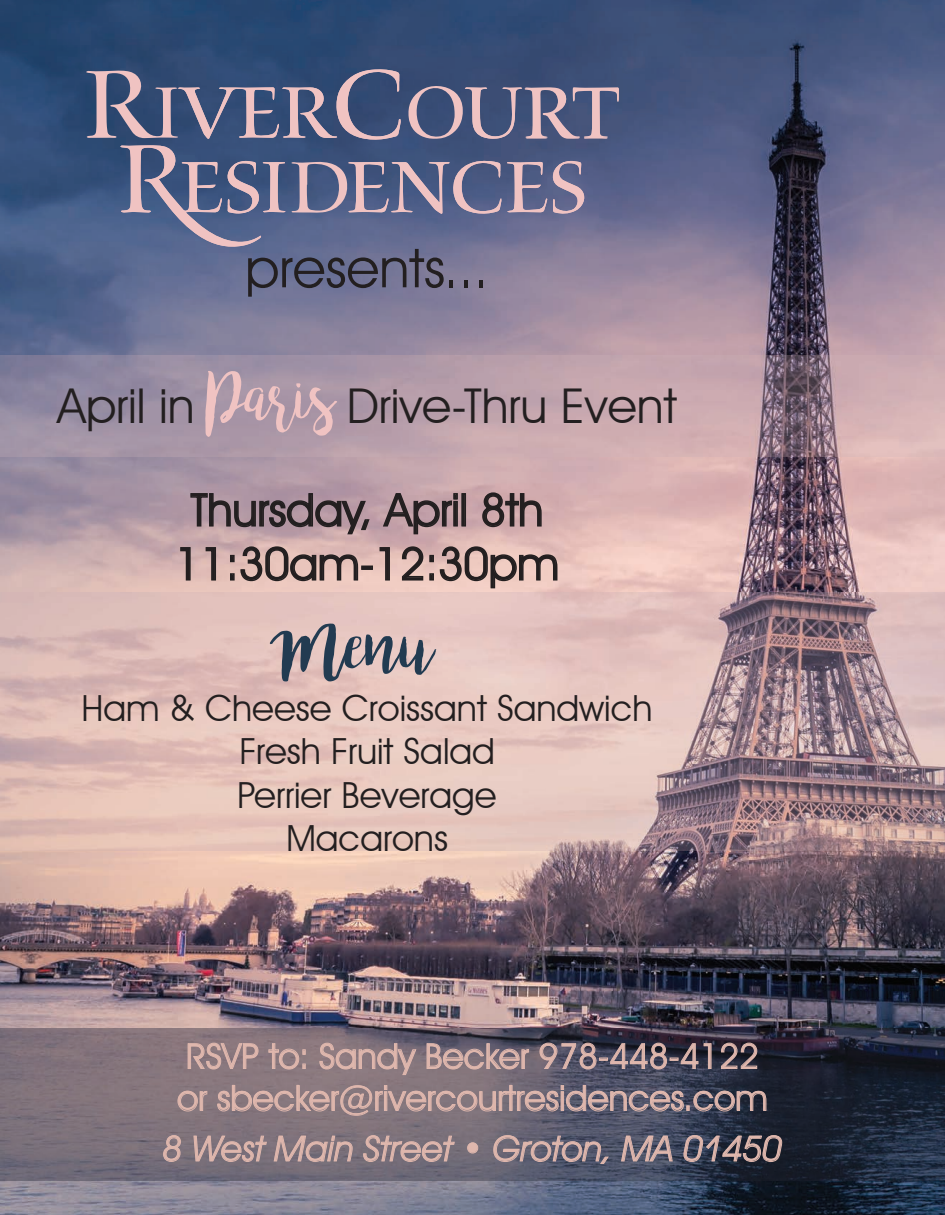
<style>
.page{position:relative;width:945px;height:1215px;background:#fff}
.page>*{position:absolute;margin:0;border:0;box-sizing:border-box;transform-origin:0 0}
.t1{font:72px "bromello";color:#223b51}
.t2{font:54px "Avant Garde IT Cby BT";color:#231f20}
.t3{font:48px "Avant Garde IT Cby BT";color:#231f20}
.t4{font:45px/54px "Avant Garde IT Cby BT";color:#231f20;text-align:center}
.t5{font:36px/43.2px "Avant Garde IT Cby BT";color:#231f20;text-align:center}
.t6{font:34.95px/42px "Avant Garde IT Cby BT";color:#dfb7ad}
.t7{font:italic 34.95px "Avant Garde IT Cby BT";color:#dfb7ad}
.s1{font-family:"bromello";font-size:72px;color:#f0c3c2}
</style>
<div class="page">
<img style="left:0;top:0;width:945px;height:1215px">
<svg style="left:86px;top:68px;width:34px;height:181px;background:#506185"></svg>
<svg style="left:120px;top:68px;width:499px;height:181px;background:#636a8b"></svg>
<img style="left:0;top:1028px;width:945px;height:153px">
<svg style="left:187px;top:1042px;width:72px;height:28px;background:#9c8587"></svg>
<svg style="left:268px;top:1043px;width:38px;height:27px"></svg>
<svg style="left:319px;top:1042px;width:98px;height:33px;background:#968185"></svg>
<svg style="left:426px;top:1043px;width:103px;height:27px;background:#8a7980"></svg>
<svg style="left:539px;top:1042px;width:173px;height:28px;background:#5a5461"></svg>
<svg style="left:720px;top:1042px;width:38px;height:27px"></svg>
<svg style="left:177px;top:1090px;width:31px;height:22px"></svg>
<svg style="left:217px;top:1085px;width:550px;height:31px;background:#7e727a"></svg>
<svg style="left:163px;top:1135px;width:18px;height:27px"></svg>
<svg style="left:193px;top:1135px;width:74px;height:27px;background:#938186"></svg>
<svg style="left:273px;top:1134px;width:80px;height:28px;background:#907f84"></svg>
<svg style="left:363px;top:1135px;width:92px;height:27px;background:#8f7f84"></svg>
<svg style="left:467px;top:1142px;width:12px;height:12px"></svg>
<svg style="left:493px;top:1135px;width:116px;height:30px;background:#706b78"></svg>
<svg style="left:621px;top:1134px;width:52px;height:28px"></svg>
<svg style="left:683px;top:1135px;width:99px;height:27px;background:#4c4a55"></svg>
<img style="left:0;top:592px;width:945px;height:259px">
<img style="left:0;top:355px;width:945px;height:101px">
<svg style="left:190px;top:492px;width:180px;height:43px;background:#99818a"></svg>
<svg style="left:382px;top:492px;width:76px;height:43px;background:#a4878d"></svg>
<div style="left:453px;top:501px;width:5px;height:26px;border:2px solid #231f20"></div>
<div style="left:461px;top:493px;width:5px;height:34px;border:2px solid #231f20"></div>
<svg style="left:482px;top:492px;width:60px;height:36px;background:#9e8284"></svg>
<svg style="left:179px;top:546px;width:12px;height:35px"></svg>
<svg style="left:205px;top:546px;width:12px;height:35px"></svg>
<svg style="left:230px;top:546px;width:129px;height:36px;background:#b79b95"></svg>
<div style="left:361px;top:566px;width:12px;height:4px;border:2px solid #231f20"></div>
<svg style="left:379px;top:546px;width:12px;height:35px"></svg>
<svg style="left:401px;top:546px;width:157px;height:43px;background:#c4a69f"></svg>
<h2 class="t2" style="left:245px;top:235px;width:245px">presents...</h2>
<h3 class="t3" style="left:57px;top:377px;width:621px">April in <span class="s1">Paris</span> Drive-Thru Event</h3>
<p class="t4" style="left:175px;top:482px;width:386px">Thursday, April 8th<br>11:30am-12:30pm</p>
<h1 class="t1" style="left:271px;top:601px;width:166px">Menu</h1>
<p class="t5" style="left:82px;top:686px;width:572px">Ham &amp; Cheese Croissant Sandwich<br>Fresh Fruit Salad<br>Perrier Beverage<br>Macarons</p>
<p class="t6" style="left:177px;top:1035px;width:592px">RSVP to: Sandy Becker 978-448-4122 or sbecker@rivercourtresidences.com</p>
<p class="t7" style="left:163px;top:1127px;width:621px">8 West Main Street • Groton, MA 01450</p>
</div>
